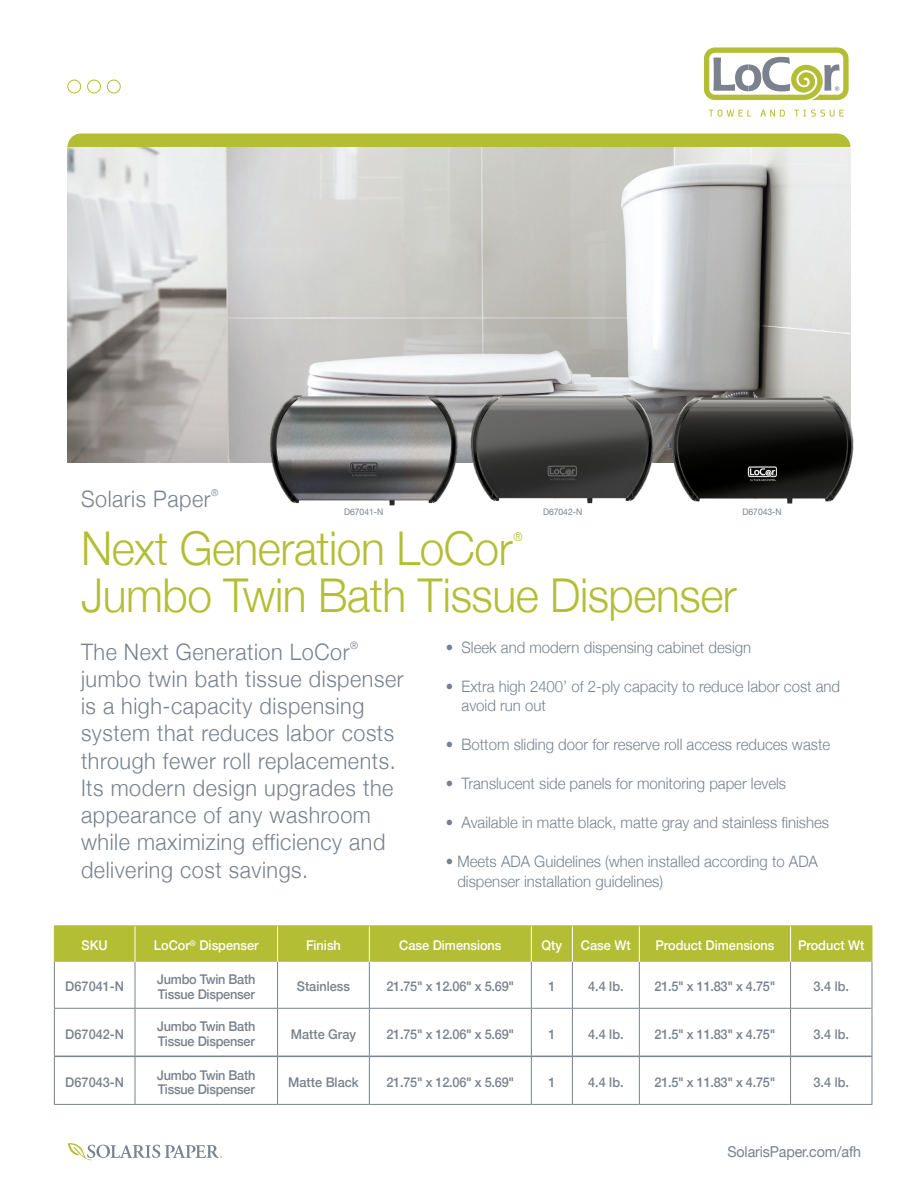
<style>
.page{position:relative;width:918px;height:1188px;background:#fff}
.page>*{position:absolute;margin:0;border:0;box-sizing:border-box;transform-origin:0 0}
.t1{font:300 46.65px "Helvetica Neue";letter-spacing:-.01em;color:#b4be34;scale:.95 1}
.t2{font:300 22.8px/27.3px "Helvetica Neue";letter-spacing:.025em;color:#78828d;scale:.95 1}
.t3{font:300 15.75px/19.5px "Helvetica Neue";color:#78828d;scale:.95 1}
.t4{font:15px "Helvetica Neue";letter-spacing:-.01em;color:#78828d;scale:.95 1}
.t5{font:500 13.35px/14.9px "Helvetica Neue";letter-spacing:-.02em;color:#78828d;scale:.95 1}
.t6{font:500 13.35px "Helvetica Neue";color:#fff;scale:.95 1}
.t7{font:500 13.35px "Helvetica Neue";color:#78828d;scale:.95 1}
.t8{font:300 12px "Helvetica Neue";color:#b4be34;scale:.95 1}
.t9{font:300 10.5px "Helvetica Neue";color:#78828d;scale:.95 1}
.t10{font:300 9.6px "Helvetica Neue";color:#78828d;scale:.95 1}
.t11{font:9px "Helvetica Neue";color:#78828d;scale:.95 1}
</style>
<div class="page">
<div style="left:68px;top:134px;width:782px;height:26px;background:#b4be34;border-radius:14px"></div>
<img style="left:68px;top:147px;width:782px;height:315px">
<img style="left:668px;top:342px;width:186px;height:162px">
<img style="left:458px;top:341px;width:210px;height:163px">
<img style="left:264px;top:347px;width:199px;height:159px">
<div style="left:55px;top:927px;width:817px;height:35px;background:#b4be34"></div>
<hr style="left:54px;top:962px;width:1px;height:46px;background:#78828d">
<hr style="left:135px;top:962px;width:1px;height:46px;background:#78828d">
<hr style="left:277px;top:962px;width:1px;height:46px;background:#78828d">
<hr style="left:369px;top:962px;width:1px;height:46px;background:#78828d">
<hr style="left:531px;top:962px;width:1px;height:46px;background:#78828d">
<hr style="left:572px;top:962px;width:1px;height:46px;background:#78828d">
<hr style="left:639px;top:962px;width:1px;height:46px;background:#78828d">
<hr style="left:790px;top:962px;width:1px;height:46px;background:#78828d">
<hr style="left:872px;top:962px;width:1px;height:46px;background:#78828d">
<hr style="left:54px;top:1008px;width:1px;height:48px;background:#78828d">
<hr style="left:135px;top:1009px;width:1px;height:47px;background:#78828d">
<hr style="left:277px;top:1009px;width:1px;height:47px;background:#78828d">
<hr style="left:369px;top:1009px;width:1px;height:47px;background:#78828d">
<hr style="left:531px;top:1009px;width:1px;height:47px;background:#78828d">
<hr style="left:572px;top:1009px;width:1px;height:47px;background:#78828d">
<hr style="left:639px;top:1009px;width:1px;height:47px;background:#78828d">
<hr style="left:790px;top:1009px;width:1px;height:47px;background:#78828d">
<hr style="left:872px;top:1008px;width:1px;height:48px;background:#78828d">
<hr style="left:55px;top:1008px;width:80px;height:1px;background:#78828d">
<hr style="left:135px;top:1008px;width:143px;height:1px;background:#78828d">
<hr style="left:278px;top:1008px;width:91px;height:1px;background:#78828d">
<hr style="left:369px;top:1008px;width:162px;height:1px;background:#78828d">
<hr style="left:531px;top:1008px;width:41px;height:1px;background:#78828d">
<hr style="left:572px;top:1008px;width:67px;height:1px;background:#78828d">
<hr style="left:639px;top:1008px;width:152px;height:1px;background:#78828d">
<hr style="left:791px;top:1008px;width:81px;height:1px;background:#78828d">
<hr style="left:135px;top:926px;width:1px;height:36px;background:#fff">
<hr style="left:277px;top:926px;width:1px;height:36px;background:#fff">
<hr style="left:369px;top:926px;width:1px;height:36px;background:#fff">
<hr style="left:531px;top:926px;width:1px;height:36px;background:#fff">
<hr style="left:572px;top:926px;width:1px;height:36px;background:#fff">
<hr style="left:639px;top:926px;width:1px;height:36px;background:#fff">
<hr style="left:790px;top:926px;width:1px;height:36px;background:#fff">
<hr style="left:54px;top:926px;width:1px;height:36px;background:#b4be34">
<hr style="left:54px;top:926px;width:81px;height:1px;background:#b4be34">
<hr style="left:135px;top:926px;width:143px;height:1px;background:#b4be34">
<hr style="left:278px;top:926px;width:91px;height:1px;background:#b4be34">
<hr style="left:369px;top:926px;width:162px;height:1px;background:#b4be34">
<hr style="left:531px;top:926px;width:41px;height:1px;background:#b4be34">
<hr style="left:572px;top:926px;width:67px;height:1px;background:#b4be34">
<hr style="left:639px;top:926px;width:152px;height:1px;background:#b4be34">
<hr style="left:791px;top:926px;width:81px;height:1px;background:#b4be34">
<hr style="left:872px;top:926px;width:1px;height:36px;background:#b4be34">
<hr style="left:54px;top:1057px;width:1px;height:47px;background:#78828d">
<hr style="left:135px;top:1057px;width:1px;height:47px;background:#78828d">
<hr style="left:277px;top:1057px;width:1px;height:47px;background:#78828d">
<hr style="left:369px;top:1057px;width:1px;height:47px;background:#78828d">
<hr style="left:531px;top:1057px;width:1px;height:47px;background:#78828d">
<hr style="left:572px;top:1057px;width:1px;height:47px;background:#78828d">
<hr style="left:639px;top:1057px;width:1px;height:47px;background:#78828d">
<hr style="left:790px;top:1057px;width:1px;height:47px;background:#78828d">
<hr style="left:872px;top:1057px;width:1px;height:47px;background:#78828d">
<hr style="left:54px;top:1056px;width:81px;height:1px;background:#78828d">
<hr style="left:135px;top:1056px;width:143px;height:1px;background:#78828d">
<hr style="left:278px;top:1056px;width:91px;height:1px;background:#78828d">
<hr style="left:369px;top:1056px;width:162px;height:1px;background:#78828d">
<hr style="left:531px;top:1056px;width:41px;height:1px;background:#78828d">
<hr style="left:572px;top:1056px;width:67px;height:1px;background:#78828d">
<hr style="left:639px;top:1056px;width:152px;height:1px;background:#78828d">
<hr style="left:791px;top:1056px;width:81px;height:1px;background:#78828d">
<hr style="left:54px;top:1104px;width:81px;height:1px;background:#78828d">
<hr style="left:135px;top:1104px;width:143px;height:1px;background:#78828d">
<hr style="left:278px;top:1104px;width:91px;height:1px;background:#78828d">
<hr style="left:369px;top:1104px;width:162px;height:1px;background:#78828d">
<hr style="left:531px;top:1104px;width:41px;height:1px;background:#78828d">
<hr style="left:572px;top:1104px;width:67px;height:1px;background:#78828d">
<hr style="left:639px;top:1104px;width:152px;height:1px;background:#78828d">
<hr style="left:791px;top:1104px;width:81px;height:1px;background:#78828d">
<div style="left:67px;top:80px;width:14px;height:13px;border:1px solid #b4be34;border-radius:50%"></div>
<div style="left:87px;top:80px;width:14px;height:13px;border:1px solid #b4be34;border-radius:50%"></div>
<div style="left:107px;top:80px;width:14px;height:13px;border:1px solid #b4be34;border-radius:50%"></div>
<svg style="left:704px;top:47px;width:145px;height:53px"></svg>
<svg style="left:709px;top:110px;width:42px;height:7px"></svg>
<svg style="left:760px;top:110px;width:25px;height:7px"></svg>
<svg style="left:794px;top:110px;width:50px;height:7px"></svg>
<svg style="left:68px;top:1143px;width:154px;height:17px"></svg>
<p class="t2" style="left:81px;top:484px;width:138px">Solaris Paper</p>
<p class="t10" style="left:211px;top:485px;width:9px">®</p>
<p class="t1" style="left:81px;top:511px;width:456px">Next Generation LoCor</p>
<p class="t8" style="left:514px;top:527px;width:11px">®</p>
<p class="t1" style="left:81px;top:557px;width:692px">Jumbo Twin Bath Tissue Dispenser</p>
<p class="t11" style="left:344px;top:505px;width:43px">D67041-N</p>
<p class="t11" style="left:543px;top:505px;width:43px">D67042-N</p>
<p class="t11" style="left:743px;top:505px;width:43px">D67043-N</p>
<p class="t2" style="left:81px;top:636px;width:284px">The Next Generation LoCor</p>
<p class="t9" style="left:350px;top:637px;width:10px">®</p>
<p class="t2" style="left:81px;top:663px;width:341px">jumbo twin bath tissue dispenser is a high-capacity dispensing system that reduces labor costs through fewer roll replacements.<br>Its modern design upgrades the appearance of any washroom while maximizing efficiency and delivering cost savings.</p>
<p class="t3" style="left:446px;top:636px;width:323px">• Sleek and modern dispensing cabinet design</p>
<p class="t3" style="left:462px;top:675px;width:400px;text-indent:-16px">• Extra high 2400’ of 2-ply capacity to reduce labor cost and avoid run out</p>
<p class="t3" style="left:446px;top:734px;width:406px">• Bottom sliding door for reserve roll access reduces waste</p>
<p class="t3" style="left:446px;top:773px;width:360px">• Translucent side panels for monitoring paper levels</p>
<p class="t3" style="left:446px;top:812px;width:405px">• Available in matte black, matte gray and stainless finishes</p>
<p class="t3" style="left:457px;top:851px;width:381px;text-indent:-12px">• Meets ADA Guidelines (when installed according to ADA dispenser installation guidelines)</p>
<p class="t6" style="left:82px;top:935px;width:29px">SKU</p>
<p class="t6" style="left:154px;top:935px;width:112px">LoCor<sup>®</sup> Dispenser</p>
<p class="t6" style="left:306px;top:935px;width:38px">Finish</p>
<p class="t6" style="left:399px;top:935px;width:109px">Case Dimensions</p>
<p class="t6" style="left:542px;top:935px;width:23px">Qty</p>
<p class="t6" style="left:581px;top:935px;width:54px">Case Wt</p>
<p class="t6" style="left:655px;top:935px;width:127px">Product Dimensions</p>
<p class="t6" style="left:798px;top:935px;width:72px">Product Wt</p>
<p class="t5" style="left:65px;top:978px;width:63px">D67041-N</p>
<p class="t5" style="left:157px;top:971px;width:105px">Jumbo Twin Bath<br>Tissue Dispenser</p>
<p class="t7" style="left:297px;top:976px;width:58px">Stainless</p>
<p class="t5" style="left:387px;top:978px;width:136px">21.75" x 12.06" x 5.69"</p>
<p class="t5" style="left:548px;top:978px;width:9px">1</p>
<p class="t5" style="left:588px;top:978px;width:39px">4.4 lb.</p>
<p class="t5" style="left:655px;top:978px;width:129px">21.5" x 11.83" x 4.75"</p>
<p class="t5" style="left:813px;top:978px;width:39px">3.4 lb.</p>
<p class="t5" style="left:65px;top:1025px;width:63px">D67042-N</p>
<p class="t5" style="left:157px;top:1018px;width:105px">Jumbo Twin Bath<br>Tissue Dispenser</p>
<p class="t7" style="left:291px;top:1023px;width:70px">Matte Gray</p>
<p class="t5" style="left:387px;top:1025px;width:136px">21.75" x 12.06" x 5.69"</p>
<p class="t5" style="left:548px;top:1025px;width:9px">1</p>
<p class="t5" style="left:588px;top:1025px;width:39px">4.4 lb.</p>
<p class="t5" style="left:655px;top:1025px;width:129px">21.5" x 11.83" x 4.75"</p>
<p class="t5" style="left:813px;top:1025px;width:39px">3.4 lb.</p>
<p class="t5" style="left:65px;top:1074px;width:63px">D67043-N</p>
<p class="t5" style="left:157px;top:1066px;width:105px">Jumbo Twin Bath<br>Tissue Dispenser</p>
<p class="t7" style="left:288px;top:1072px;width:76px">Matte Black</p>
<p class="t5" style="left:387px;top:1074px;width:136px">21.75" x 12.06" x 5.69"</p>
<p class="t5" style="left:548px;top:1074px;width:9px">1</p>
<p class="t5" style="left:588px;top:1074px;width:39px">4.4 lb.</p>
<p class="t5" style="left:655px;top:1074px;width:129px">21.5" x 11.83" x 4.75"</p>
<p class="t5" style="left:813px;top:1074px;width:39px">3.4 lb.</p>
<p class="t4" style="left:728px;top:1141px;width:142px">SolarisPaper.com/afh</p>
</div>
